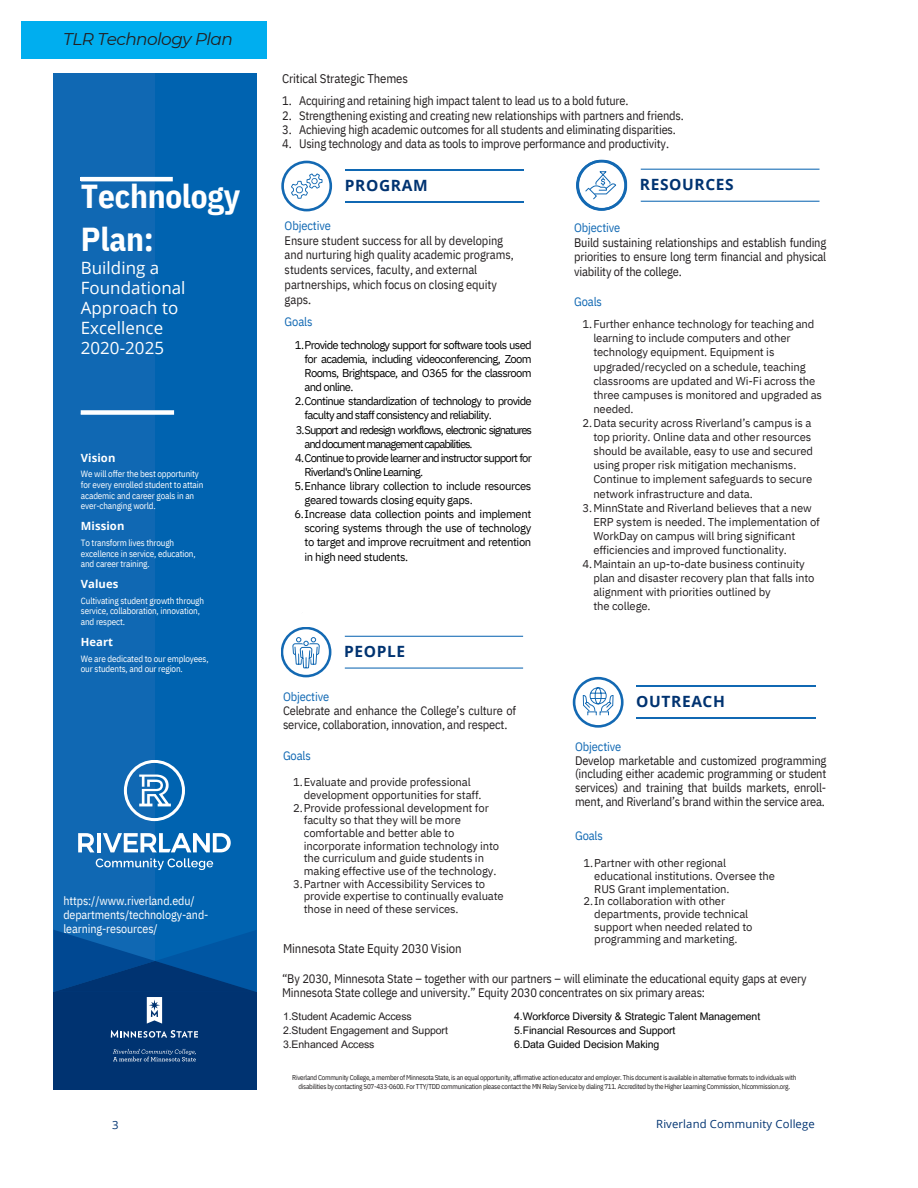
<style>
.page{position:relative;width:918px;height:1188px;background:#fff}
.page>*{position:absolute;margin:0;border:0;box-sizing:border-box;transform-origin:0 0}
.t1{font:700 33.15px/42.3px "IBM Plex Sans Cond";letter-spacing:-.005em;color:#fff}
.t2{font:16.95px/20.1px "Open Sans";letter-spacing:.005em;color:#fff}
.t3{font:italic 16.95px "Montserrat";letter-spacing:-.03em;color:#231f20}
.t4{font:700 15.45px "Open Sans";letter-spacing:.04em;color:#003371}
.t5{font:12.75px "IBM Plex Sans Cond";letter-spacing:-.01em;color:#231f20}
.t6{font:12.3px/14.4px "IBM Plex Sans Cond";letter-spacing:-.015em;color:#231f20}
.t7{font:12.3px "IBM Plex Sans Cond";letter-spacing:-.01em;color:#1068b3}
.t8{font:12px/13.8px "IBM Plex Sans Cond";letter-spacing:-.005em;color:#fff}
.t9{font:11.25px/14.1px "IBM Plex Sans";letter-spacing:-.01em;color:#231f20}
.t10{font:11.25px/14.1px "IBM Plex Sans";letter-spacing:-.06em;color:#000;text-align:justify}
.t11{font:11.25px/14.1px "IBM Plex Sans";letter-spacing:-.095em;color:#000}
.t12{font:11.25px/14.1px "IBM Plex Sans";letter-spacing:-.035em;color:#000}
.t13{font:11.25px "Open Sans";letter-spacing:.015em;color:#003371}
.t14{font:700 11.25px "Open Sans";letter-spacing:.005em;color:#fff}
.t15{font:10.5px/14px "Arial MT Pro";letter-spacing:-.01em;color:#000}
.t16{font:10.5px/14px "Arial MT Pro";letter-spacing:-.01em;color:#231f20}
.t17{font:9px/10.6px "IBM Plex Sans Cond";letter-spacing:-.015em;color:#fff}
.t18{font:7.05px/8.4px "IBM Plex Sans Cond";letter-spacing:-.04em;color:#231f20;text-align:center}
.s1{color:#1068b3}
</style>
<div class="page">
<div style="left:21px;top:21px;width:245px;height:37px;background:#00aeef"></div>
<div style="left:63px;top:31px;width:204px;height:13px;background:#00aeef"></div>
<div style="left:54px;top:73px;width:203px;height:1017px;background:#1068b3"></div>
<div style="left:155px;top:73px;width:102px;height:1017px;background:#0063b0"></div>
<svg style="left:78px;top:833px;width:16px;height:19px"></svg>
<hr style="left:97px;top:833px;width:4px;height:19px;background:#fff">
<svg style="left:103px;top:833px;width:128px;height:19px"></svg>
<svg style="left:96px;top:858px;width:117px;height:12px"></svg>
<svg style="left:124px;top:760px;width:61px;height:61px"></svg>
<hr style="left:80px;top:178px;width:19px;height:3px;background:#fff">
<div style="left:54px;top:992px;width:203px;height:98px;background:#003371"></div>
<svg style="left:113px;top:1049px;width:83px;height:12px"></svg>
<svg style="left:111px;top:1030px;width:87px;height:8px"></svg>
<svg style="left:54px;top:930px;width:202px;height:94px"></svg>
<svg style="left:281px;top:627px;width:50px;height:51px"></svg>
<hr style="left:345px;top:668px;width:178px;height:1px;background:#1068b3">
<hr style="left:345px;top:636px;width:178px;height:1px;background:#1068b3">
<svg style="left:281px;top:161px;width:51px;height:50px"></svg>
<hr style="left:345px;top:202px;width:179px;height:1px;background:#1068b3">
<hr style="left:345px;top:170px;width:179px;height:1px;background:#1068b3">
<svg style="left:573px;top:677px;width:51px;height:51px"></svg>
<hr style="left:637px;top:718px;width:178px;height:1px;background:#1068b3">
<hr style="left:637px;top:686px;width:178px;height:1px;background:#1068b3">
<hr style="left:641px;top:201px;width:179px;height:1px;background:#1068b3">
<hr style="left:641px;top:169px;width:179px;height:1px;background:#1068b3">
<svg style="left:576px;top:160px;width:51px;height:51px"></svg>
<div style="left:81px;top:410px;width:93px;height:5px;background:#fff"></div>
<hr style="left:81px;top:177px;width:92px;height:4px;background:#fff">
<h2 class="t3" style="left:63px;top:28px;width:171px">TLR Technology Plan</h2>
<p class="t1" style="left:81px;top:175px;width:161px">Technology<br>Plan:</p>
<h4 class="t2" style="left:81px;top:257px;width:106px">Building a<br>Foundational<br>Approach to<br>Excellence<br>2020-2025</h4>
<p class="t14" style="left:81px;top:450px;width:36px">Vision</p>
<p class="t17" style="left:81px;top:469px;width:124px">We will offer the best opportunity for every enrolled student to attain academic and career goals in an ever-changing world.</p>
<h4 class="t14" style="left:81px;top:518px;width:45px">Mission</h4>
<p class="t17" style="left:81px;top:537px;width:116px">To transform lives through excellence in service, education, and career training.</p>
<h3 class="t14" style="left:81px;top:576px;width:39px">Values</h3>
<p class="t17" style="left:81px;top:595px;width:125px">Cultivating student growth through service, collaboration, innovation, and respect.</p>
<h4 class="t17" style="left:81px;top:653px;width:129px">We are dedicated to our employees, our students, and our region.</h4>
<p class="t14" style="left:81px;top:634px;width:34px">Heart</p>
<p class="t8" style="left:63px;top:894px;width:147px">https://www.riverland.edu/ departments/technology-and&shy;learning-resources/</p>
<h5 class="t5" style="left:282px;top:70px;width:127px">Critical Strategic Themes</h5>
<h5 class="t6" style="left:282px;top:93px;width:11px;text-align:justify">1.<br>2.<br>3.<br>4.</h5>
<h4 class="t6" style="left:299px;top:93px;width:386px">Acquiring and retaining high impact talent to lead us to a bold future.<br>Strengthening existing and creating new relationships with partners and friends.<br>Achieving high academic outcomes for all students and eliminating disparities.<br>Using technology and data as tools to improve performance and productivity.</h4>
<p class="t4" style="left:345px;top:175px;width:85px">PROGRAM</p>
<h4 class="t4" style="left:640px;top:174px;width:95px">RESOURCES</h4>
<p class="t7" style="left:285px;top:217px;width:48px">Objective</p>
<h4 class="t6" style="left:285px;top:233px;width:231px;line-height:14.9px">Ensure student success for all by developing and nurturing high quality academic programs, students services, faculty, and external partnerships, which focus on closing equity gaps.</h4>
<h5 class="t7" style="left:285px;top:314px;width:29px">Goals</h5>
<p class="t10" style="left:305px;top:338px;width:229px;text-indent:-10px">1.Provide technology support for software tools used for academia, including videoconferencing, Zoom Rooms, Brightspace, and O365 for the classroom and online.</p>
<h3 class="t10" style="left:305px;top:394px;width:229px;text-indent:-10px">2.Continue standardization of technology to provide faculty and staff consistency and reliability.</h3>
<h4 class="t11" style="left:305px;top:422px;width:229px;text-indent:-9px">3.Support and redesign workflows, electronic signatures anddocumentmanagementcapabilities.</h4>
<h4 class="t10" style="left:305px;top:450px;width:229px;text-indent:-9px">4.Continue to provide learner and instructor support for<br>Riverland's Online Learning.</h4>
<h4 class="t12" style="left:305px;top:479px;width:228px;text-indent:-10px">5.Enhance library collection to include resources geared towards closing equity gaps.</h4>
<h4 class="t10" style="left:305px;top:507px;width:228px;text-indent:-10px">6.Increase data collection points and implement scoring systems through the use of technology to target and improve recruitment and retention in high need students.</h4>
<h4 class="t4" style="left:344px;top:641px;width:63px">PEOPLE</h4>
<h4 class="t6" style="left:283px;top:690px;width:235px;line-height:13.8px"><span class="s1">Objective<br></span>Celebrate and enhance the College’s culture of service, collaboration, innovation, and respect.</h4>
<p class="t7" style="left:283px;top:748px;width:29px">Goals</p>
<p class="t9" style="left:304px;top:776px;width:179px;line-height:12.8px;text-indent:-11px">1.Evaluate and provide professional development opportunities for staff.</p>
<p class="t9" style="left:304px;top:801px;width:197px;line-height:12.8px;text-indent:-11px">2.Provide professional development for faculty so that they will be more comfortable and better able to incorporate information technology into the curriculum and guide students in making effective use of the technology.</p>
<p class="t9" style="left:304px;top:877px;width:202px;line-height:12.8px;text-indent:-11px">3.Partner with Accessibility Services to provide expertise to continually evaluate those in need of these services.</p>
<p class="t5" style="left:283px;top:940px;width:180px">Minnesota State Equity 2030 Vision</p>
<h4 class="t7" style="left:574px;top:220px;width:48px">Objective</h4>
<h4 class="t6" style="left:574px;top:235px;width:254px;text-align:justify">Build sustaining relationships and establish funding priorities to ensure long term financial and physical viability of the college.</h4>
<h5 class="t7" style="left:574px;top:294px;width:29px">Goals</h5>
<p class="t9" style="left:593px;top:317px;width:230px;text-indent:-11px">1.Further enhance technology for teaching and learning to include computers and other technology equipment. Equipment is upgraded/recycled on a schedule, teaching classrooms are updated and Wi-Fi across the three campuses is monitored and upgraded as needed.</p>
<h3 class="t9" style="left:593px;top:416px;width:221px;text-indent:-11px">2.Data security across Riverland’s campus is a top priority. Online data and other resources should be available, easy to use and secured using proper risk mitigation mechanisms.<br>Continue to implement safeguards to secure network infrastructure and data.</h3>
<h4 class="t9" style="left:593px;top:500px;width:228px;text-indent:-11px">3.MinnState and Riverland believes that a new ERP system is needed. The implementation of WorkDay on campus will bring significant efficiencies and improved functionality.</h4>
<p class="t9" style="left:593px;top:557px;width:223px;text-indent:-11px">4.Maintain an up-to-date business continuity plan and disaster recovery plan that falls into alignment with priorities outlined by<br>the college.</p>
<p class="t4" style="left:636px;top:691px;width:90px">OUTREACH</p>
<h4 class="t6" style="left:575px;top:739px;width:253px;line-height:13.8px"><span class="s1">Objective<br></span>Develop marketable and customized programming (including either academic programming or student services) and training that builds markets, enroll&shy;ment, and Riverland’s brand within the service area.</h4>
<p class="t7" style="left:575px;top:827px;width:29px">Goals</p>
<p class="t9" style="left:594px;top:857px;width:182px;line-height:12.8px;text-indent:-11px">1.Partner with other regional educational institutions. Oversee the<br>RUS Grant implementation.</p>
<p class="t9" style="left:594px;top:895px;width:160px;line-height:12.8px;text-indent:-11px">2.In collaboration with other departments, provide technical support when needed related to programming and marketing.</p>
<h3 class="t6" style="left:282px;top:972px;width:526px;line-height:13.8px">“By 2030, Minnesota State – together with our partners – will eliminate the educational equity gaps at every<br>Minnesota State college and university.” Equity 2030 concentrates on six primary areas:</h3>
<h6 class="t16" style="left:283px;top:1011px;width:166px">1.Student Academic Access<br>2.Student Engagement and Support<br>3.Enhanced Access</h6>
<h6 class="t15" style="left:514px;top:1011px;width:248px">4.Workforce Diversity &amp; Strategic Talent Management<br>5.Financial Resources and Support<br>6.Data Guided Decision Making</h6>
<p class="t18" style="left:292px;top:1073px;width:506px">Riverland Community College, a member of Minnesota State, is an equal opportunity, affirmative action educator and employer. This document is available in alternative formats to individuals with disabilities by contacting 507-433-0600. For TTY/TDD communication please contact the MN Relay Service by dialing 711. Accredited by the Higher Learning Commission, hlcommission.org.</p>
<h1 class="t13" style="left:112px;top:1117px;width:8px">3</h1>
<h2 class="t13" style="left:656px;top:1116px;width:160px">Riverland Community College</h2>
</div>
